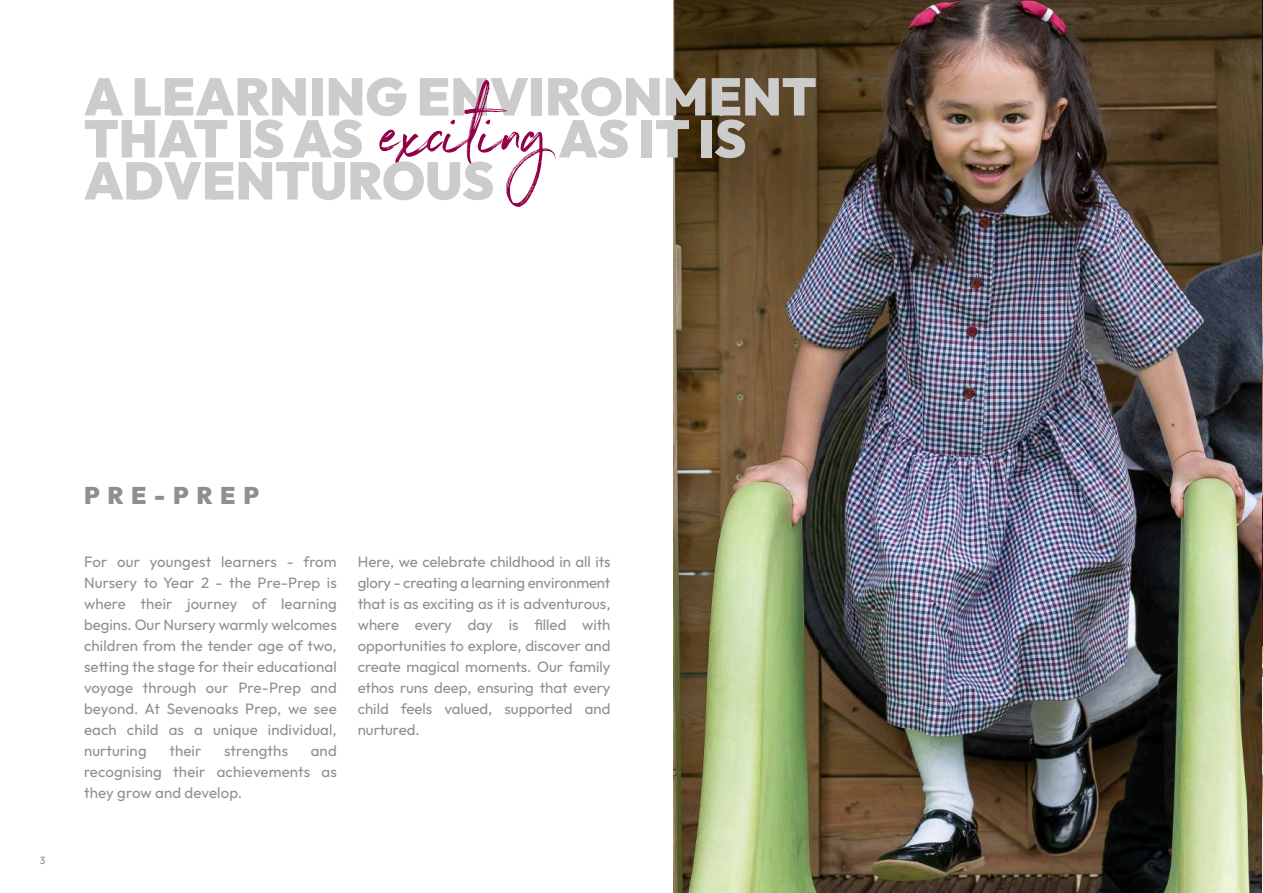
<style>
.page{position:relative;width:1263px;height:893px;background:#fff}
.page>*{position:absolute;margin:0;border:0;box-sizing:border-box;transform-origin:0 0}
.t1{font:900 52.5px/42px "Outfit";color:#ccc}
.t2{font:900 24px "Outfit";letter-spacing:.325em;color:#8d9093}
.t3{font:15px/21px "Outfit";letter-spacing:.01em;color:#8d9093;text-align:justify}
.t4{font:10.5px "Outfit";color:#8d9093}
.s1{font-family:"Northwell";font-weight:400;font-size:87px;color:#910048}
</style>
<div class="page">
<img style="left:674px;top:0;width:589px;height:893px">
<h1 class="t1" style="left:84px;top:75px;width:734px">A LEARNING ENVIRONMENT<br>THAT IS AS <span class="s1">exciting</span> AS IT IS<br>ADVENTUROUS</h1>
<p class="t4" style="left:40px;top:854px;width:7px">3</p>
<h2 class="t2" style="left:84px;top:480px;width:177px">PRE-PREP</h2>
<p class="t3" style="left:84px;top:551px;width:254px">For our youngest learners - from Nursery to Year 2 - the Pre-Prep is where their journey of learning begins. Our Nursery warmly welcomes children from the tender age of two, setting the stage for their educational voyage through our Pre-Prep and beyond. At Sevenoaks Prep, we see each child as a unique individual, nurturing</p>
<p class="t3" style="left:84px;top:740px;width:254px;text-indent:227px">and recognising their achievements as they grow and develop.</p>
<p class="t3" style="left:169px;top:740px;width:34px">their</p>
<p class="t3" style="left:224px;top:740px;width:66px">strengths</p>
<p class="t3" style="left:358px;top:551px;width:254px">Here, we celebrate childhood in all its glory - creating a learning environment that is as exciting as it is adventurous, where every day is filled with opportunities to explore, discover and create magical moments. Our family ethos runs deep, ensuring that every child feels valued, supported and nurtured.</p>
</div>
